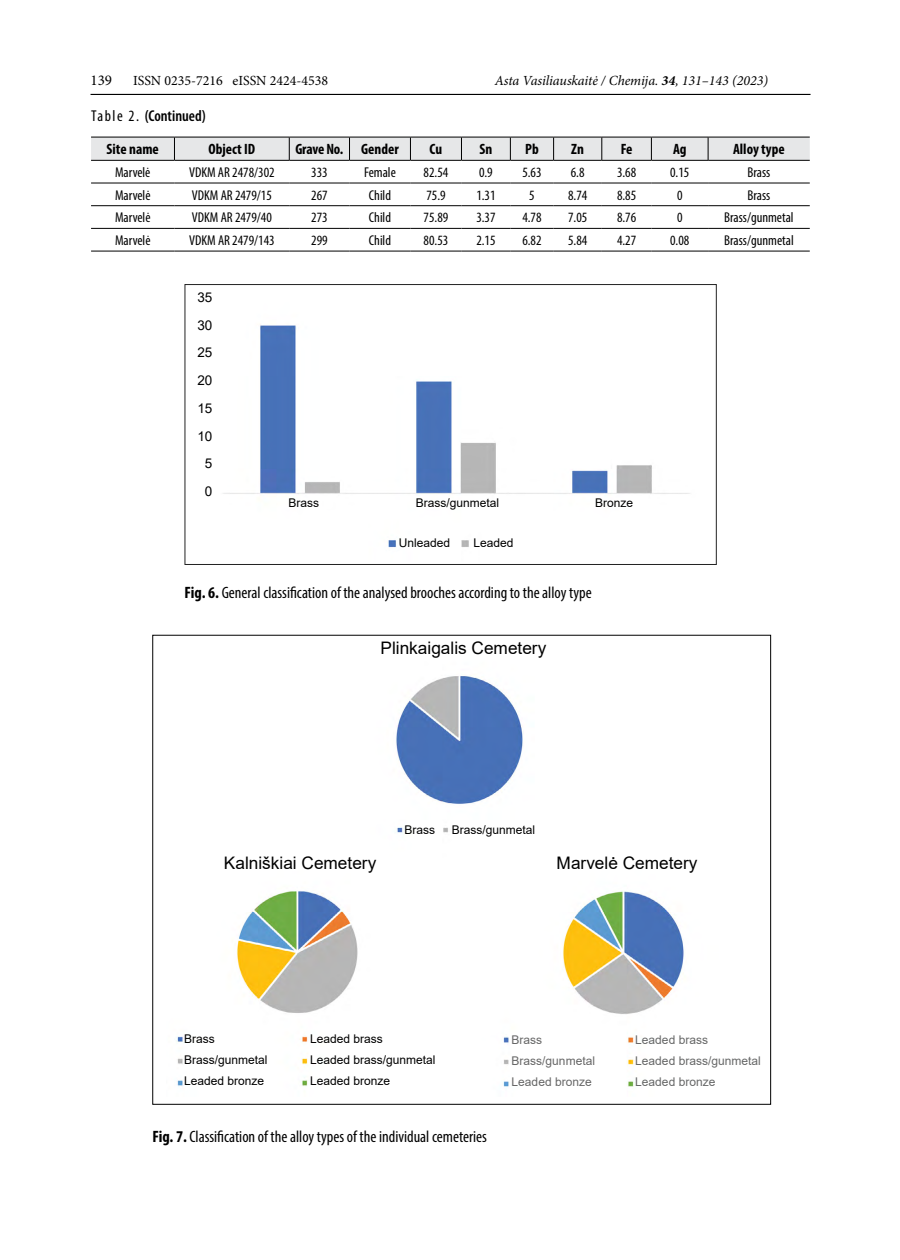
<style>
.page{position:relative;width:900px;height:1260px;background:#fff}
.page>*{position:absolute;margin:0;border:0;box-sizing:border-box;transform-origin:0 0}
.t1{font:17.25px "Arial";color:#000}
.t2{font:condensed 16.5px "Myriad Pro";color:#000}
.t3{font:600 condensed 15.75px "Myriad Pro";color:#000}
.t4{font:700 condensed 15px "Myriad Pro";color:#000}
.t5{font:15px "Minion Pro";color:#000}
.t6{font:condensed 14.25px "Myriad Pro";color:#000}
.t7{font:italic 13.95px "Minion Pro";letter-spacing:-.005em;color:#000}
.t8{font:13.95px "Minion Pro";color:#000}
.t9{font:13.5px/27.8px "Arial";color:#000;text-align:center}
.t10{font:12px/21px "Arial";color:#000}
.t11{font:12px/21px "Arial";color:#666767}
.t12{font:12px/21px "Arial";color:#666}
.s1{font-weight:700}
.s2{font-weight:400}
</style>
<div class="page">
<hr style="left:91px;top:94px;width:720px;height:1px;background:#000">
<svg style="left:91px;top:137px;width:719px;height:23px;background:#dbdcdd"></svg>
<hr style="left:91px;top:160px;width:83px;height:1px;background:#000">
<hr style="left:174px;top:160px;width:115px;height:1px;background:#000">
<hr style="left:289px;top:160px;width:61px;height:1px;background:#000">
<hr style="left:350px;top:160px;width:60px;height:1px;background:#000">
<hr style="left:410px;top:160px;width:51px;height:1px;background:#000">
<hr style="left:461px;top:160px;width:49px;height:1px;background:#000">
<hr style="left:510px;top:160px;width:44px;height:1px;background:#000">
<hr style="left:554px;top:160px;width:48px;height:1px;background:#000">
<hr style="left:602px;top:160px;width:49px;height:1px;background:#000">
<hr style="left:651px;top:160px;width:57px;height:1px;background:#000">
<hr style="left:708px;top:160px;width:102px;height:1px;background:#000">
<hr style="left:91px;top:183px;width:83px;height:1px;background:#000">
<hr style="left:174px;top:183px;width:115px;height:1px;background:#000">
<hr style="left:289px;top:183px;width:61px;height:1px;background:#000">
<hr style="left:350px;top:183px;width:60px;height:1px;background:#000">
<hr style="left:410px;top:183px;width:51px;height:1px;background:#000">
<hr style="left:461px;top:183px;width:49px;height:1px;background:#000">
<hr style="left:510px;top:183px;width:44px;height:1px;background:#000">
<hr style="left:554px;top:183px;width:48px;height:1px;background:#000">
<hr style="left:602px;top:183px;width:49px;height:1px;background:#000">
<hr style="left:651px;top:183px;width:57px;height:1px;background:#000">
<hr style="left:708px;top:183px;width:102px;height:1px;background:#000">
<hr style="left:91px;top:205px;width:83px;height:1px;background:#000">
<hr style="left:174px;top:205px;width:115px;height:1px;background:#000">
<hr style="left:289px;top:205px;width:61px;height:1px;background:#000">
<hr style="left:350px;top:205px;width:60px;height:1px;background:#000">
<hr style="left:410px;top:205px;width:51px;height:1px;background:#000">
<hr style="left:461px;top:205px;width:49px;height:1px;background:#000">
<hr style="left:510px;top:205px;width:44px;height:1px;background:#000">
<hr style="left:554px;top:205px;width:48px;height:1px;background:#000">
<hr style="left:602px;top:205px;width:49px;height:1px;background:#000">
<hr style="left:651px;top:205px;width:57px;height:1px;background:#000">
<hr style="left:708px;top:205px;width:102px;height:1px;background:#000">
<hr style="left:91px;top:228px;width:83px;height:1px;background:#000">
<hr style="left:174px;top:228px;width:115px;height:1px;background:#000">
<hr style="left:289px;top:228px;width:61px;height:1px;background:#000">
<hr style="left:350px;top:228px;width:60px;height:1px;background:#000">
<hr style="left:410px;top:228px;width:51px;height:1px;background:#000">
<hr style="left:461px;top:228px;width:49px;height:1px;background:#000">
<hr style="left:510px;top:228px;width:44px;height:1px;background:#000">
<hr style="left:554px;top:228px;width:48px;height:1px;background:#000">
<hr style="left:602px;top:228px;width:49px;height:1px;background:#000">
<hr style="left:651px;top:228px;width:57px;height:1px;background:#000">
<hr style="left:708px;top:228px;width:102px;height:1px;background:#000">
<hr style="left:91px;top:251px;width:83px;height:1px;background:#000">
<hr style="left:174px;top:251px;width:115px;height:1px;background:#000">
<hr style="left:289px;top:251px;width:61px;height:1px;background:#000">
<hr style="left:350px;top:251px;width:60px;height:1px;background:#000">
<hr style="left:410px;top:251px;width:51px;height:1px;background:#000">
<hr style="left:461px;top:251px;width:49px;height:1px;background:#000">
<hr style="left:510px;top:251px;width:44px;height:1px;background:#000">
<hr style="left:554px;top:251px;width:48px;height:1px;background:#000">
<hr style="left:602px;top:251px;width:49px;height:1px;background:#000">
<hr style="left:651px;top:251px;width:57px;height:1px;background:#000">
<hr style="left:708px;top:251px;width:102px;height:1px;background:#000">
<img style="left:177px;top:675px;width:507px;height:412px">
<img style="left:223px;top:325px;width:467px;height:223px">
<div style="left:185px;top:284px;width:532px;height:281px;border:1px solid #222"></div>
<p class="t5" style="left:91px;top:70px;width:23px">139</p>
<p class="t8" style="left:133px;top:71px;width:197px">ISSN 0235-7216 eISSN 2424-4538</p>
<p class="t7" style="left:495px;top:71px;width:275px">Asta Vasiliauskaitė / Chemija. <span class="s1">34</span>, 131–143 (2023)</p>
<p class="t3" style="left:91px;top:107px;width:116px"><span class="s2">Table 2.</span> (Continued)</p>
<p class="t4" style="left:107px;top:140px;width:54px">Site name</p>
<p class="t4" style="left:208px;top:140px;width:48px">Object ID</p>
<p class="t4" style="left:295px;top:140px;width:105px">Grave No. Gender</p>
<p class="t4" style="left:430px;top:140px;width:14px">Cu</p>
<p class="t4" style="left:479px;top:140px;width:14px">Sn</p>
<p class="t4" style="left:525px;top:140px;width:15px">Pb</p>
<p class="t4" style="left:571px;top:140px;width:14px">Zn</p>
<p class="t4" style="left:621px;top:140px;width:13px">Fe</p>
<p class="t4" style="left:673px;top:140px;width:15px">Ag</p>
<p class="t4" style="left:733px;top:140px;width:53px">Alloy type</p>
<p class="t6" style="left:115px;top:164px;width:37px">Marvelė</p>
<p class="t6" style="left:189px;top:164px;width:87px">VDKM AR 2478/302</p>
<p class="t6" style="left:311px;top:164px;width:18px">333</p>
<p class="t6" style="left:364px;top:164px;width:33px">Female</p>
<p class="t6" style="left:424px;top:164px;width:26px">82.54</p>
<p class="t6" style="left:479px;top:164px;width:15px">0.9</p>
<p class="t6" style="left:522px;top:164px;width:21px">5.63</p>
<p class="t6" style="left:571px;top:164px;width:15px">6.8</p>
<p class="t6" style="left:617px;top:164px;width:21px">3.68</p>
<p class="t6" style="left:670px;top:164px;width:21px">0.15</p>
<p class="t6" style="left:748px;top:164px;width:24px">Brass</p>
<p class="t6" style="left:115px;top:186px;width:37px">Marvelė</p>
<p class="t6" style="left:192px;top:186px;width:82px">VDKM AR 2479/15</p>
<p class="t6" style="left:311px;top:186px;width:18px">267</p>
<p class="t6" style="left:369px;top:186px;width:24px">Child</p>
<p class="t6" style="left:426px;top:186px;width:21px">75.9</p>
<p class="t6" style="left:476px;top:186px;width:21px">1.31</p>
<p class="t6" style="left:529px;top:186px;width:7px">5</p>
<p class="t6" style="left:568px;top:186px;width:21px">8.74</p>
<p class="t6" style="left:617px;top:186px;width:21px">8.85</p>
<p class="t6" style="left:677px;top:186px;width:7px">0</p>
<p class="t6" style="left:748px;top:186px;width:24px">Brass</p>
<p class="t6" style="left:115px;top:209px;width:37px">Marvelė</p>
<p class="t6" style="left:192px;top:209px;width:82px">VDKM AR 2479/40</p>
<p class="t6" style="left:311px;top:209px;width:18px">273</p>
<p class="t6" style="left:369px;top:209px;width:24px">Child</p>
<p class="t6" style="left:424px;top:209px;width:26px">75.89</p>
<p class="t6" style="left:476px;top:209px;width:21px">3.37</p>
<p class="t6" style="left:522px;top:209px;width:21px">4.78</p>
<p class="t6" style="left:568px;top:209px;width:21px">7.05</p>
<p class="t6" style="left:617px;top:209px;width:21px">8.76</p>
<p class="t6" style="left:677px;top:209px;width:7px">0</p>
<p class="t6" style="left:724px;top:209px;width:71px">Brass/gunmetal</p>
<p class="t6" style="left:115px;top:232px;width:37px">Marvelė</p>
<p class="t6" style="left:189px;top:232px;width:87px">VDKM AR 2479/143</p>
<p class="t6" style="left:311px;top:232px;width:18px">299</p>
<p class="t6" style="left:369px;top:232px;width:24px">Child</p>
<p class="t6" style="left:424px;top:232px;width:26px">80.53</p>
<p class="t6" style="left:476px;top:232px;width:21px">2.15</p>
<p class="t6" style="left:522px;top:232px;width:21px">6.82</p>
<p class="t6" style="left:568px;top:232px;width:21px">5.84</p>
<p class="t6" style="left:617px;top:232px;width:21px">4.27</p>
<p class="t6" style="left:670px;top:232px;width:21px">0.08</p>
<p class="t6" style="left:724px;top:232px;width:71px">Brass/gunmetal</p>
<p class="t9" style="left:197px;top:283px;width:17px">35<br>30<br>25<br>20<br>15<br>10<br>5<br>0</p>
<p class="t10" style="left:289px;top:493px;width:32px">Brass</p>
<p class="t10" style="left:416px;top:493px;width:85px">Brass/gunmetal</p>
<p class="t10" style="left:595px;top:493px;width:40px">Bronze</p>
<p class="t10" style="left:399px;top:532px;width:53px">Unleaded</p>
<p class="t10" style="left:473px;top:532px;width:42px">Leaded</p>
<p class="t2" style="left:185px;top:583px;width:409px"><span class="s1">Fig. 6.</span> General classification of the analysed brooches according to the alloy type</p>
<p class="t1" style="left:381px;top:636px;width:167px">Plinkaigalis Cemetery</p>
<p class="t10" style="left:405px;top:819px;width:32px">Brass</p>
<p class="t10" style="left:452px;top:819px;width:85px">Brass/gunmetal</p>
<p class="t1" style="left:224px;top:851px;width:154px">Kalniškiai Cemetery</p>
<p class="t1" style="left:557px;top:851px;width:142px">Marvelė Cemetery</p>
<p class="t10" style="left:184px;top:1028px;width:85px">Brass<br>Brass/gunmetal<br>Leaded bronze</p>
<p class="t10" style="left:310px;top:1028px;width:127px">Leaded brass<br>Leaded brass/gunmetal<br>Leaded bronze</p>
<p class="t12" style="left:512px;top:1029px;width:85px">Brass<br>Brass/gunmetal<br>Leaded bronze</p>
<p class="t11" style="left:635px;top:1029px;width:127px">Leaded brass<br>Leaded brass/gunmetal<br>Leaded bronze</p>
<p class="t2" style="left:152px;top:1127px;width:336px"><span class="s1">Fig. 7.</span> Classification of the alloy types of the individual cemeteries</p>
</div>
